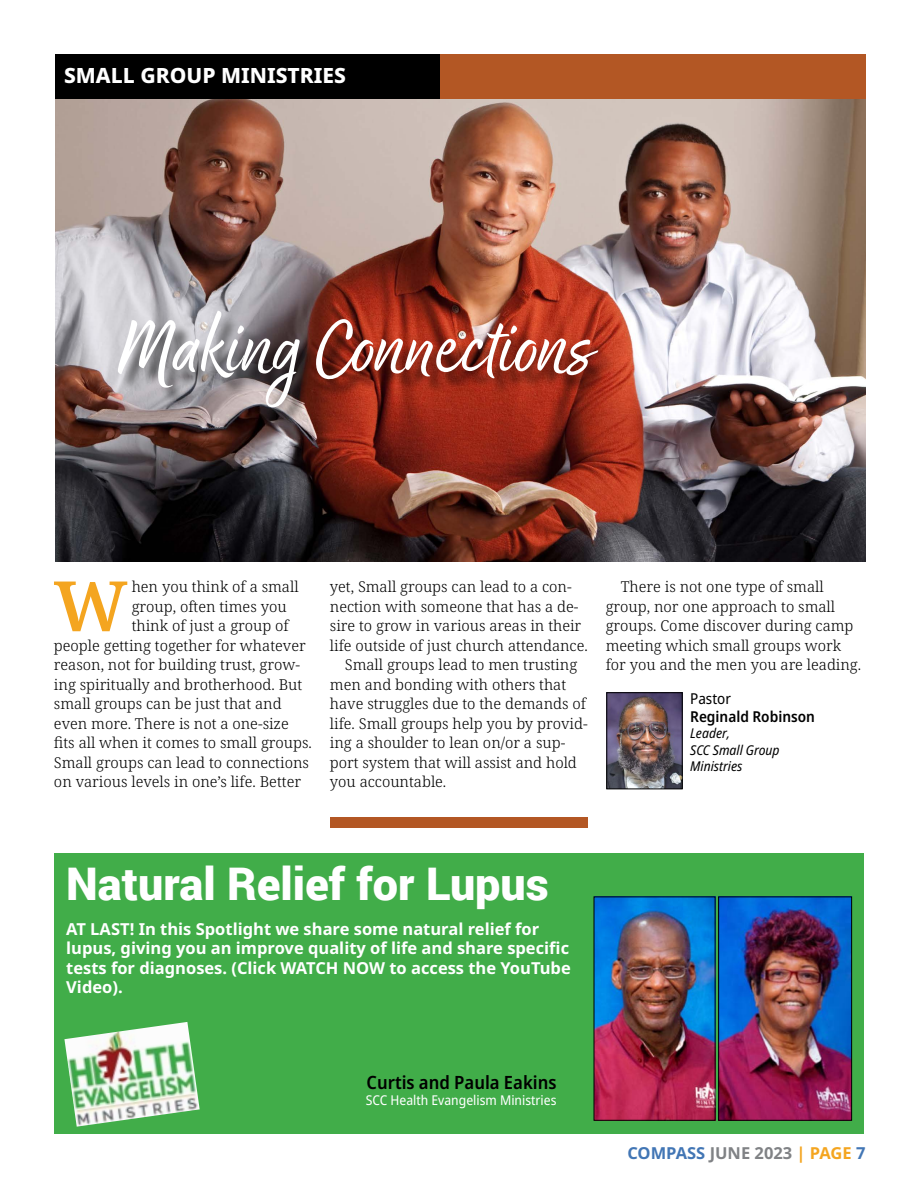
<style>
.page{position:relative;width:918px;height:1188px;background:#fff}
.page>*{position:absolute;margin:0;border:0;box-sizing:border-box;transform-origin:0 0}
.t1{font:87.15px "Good Karma Smooth";color:#fff}
.t2{font:600 69.6px "Noto Serif";color:#f4a520}
.t3{font:900 45px "Roboto";color:#fff}
.t4{font:800 21px "Noto Sans";color:#fff}
.t5{font:600 semi-condensed 18.3px "Noto Sans";color:#000}
.t6{font:700 16.5px/19.5px "Noto Sans";color:#fff}
.t7{font:700 16.5px "Noto Sans";color:#4276b5}
.t8{font:300 15px/19.5px "Noto Serif";color:#000}
.t9{font:600 semi-condensed 15px "Noto Sans";color:#000}
.t10{font:semi-condensed 15px "Noto Sans";color:#000}
.t11{font:italic semi-condensed 13.5px/16.2px "Noto Sans";color:#000}
.t12{font:semi-condensed 13.5px "Noto Sans";color:#fff}
.s1{color:#808285}
.s2{color:#f4a520}
</style>
<div class="page">
<img style="left:56px;top:99px;width:810px;height:463px">
<div style="left:56px;top:54px;width:399px;height:45px;background:#000"></div>
<div style="left:440px;top:54px;width:426px;height:45px;background:#b35724"></div>
<img style="left:609px;top:695px;width:71px;height:92px">
<div style="left:54px;top:853px;width:810px;height:281px;background:#41ad49"></div>
<img style="left:596px;top:899px;width:117px;height:219px">
<img style="left:720px;top:899px;width:130px;height:219px">
<div style="left:718px;top:897px;width:134px;height:223px;border:1px solid #000"></div>
<img style="left:64px;top:1022px;width:136px;height:105px">
<div style="left:121px;top:314px;width:495px;height:112px;background:#000;opacity:.6"></div>
<div style="left:330px;top:818px;width:258px;height:10px;background:#b35724"></div>
<h3 class="t4" style="left:64px;top:60px;width:283px">SMALL GROUP MINISTRIES</h3>
<h1 class="t1" style="left:119px;top:296px;width:474px">Making Connections</h1>
<h2 class="t2" style="left:54px;top:558px;width:75px">W</h2>
<p class="t8" style="left:132px;top:578px;width:168px">hen you think of a small</p>
<p class="t8" style="left:132px;top:597px;width:156px">group, often times you</p>
<p class="t8" style="left:132px;top:617px;width:159px">think of just a group of</p>
<p class="t8" style="left:54px;top:636px;width:253px">people getting together for whatever</p>
<p class="t8" style="left:54px;top:656px;width:248px">reason, not for building trust, grow-</p>
<p class="t8" style="left:54px;top:675px;width:250px">ing spiritually and brotherhood. But</p>
<p class="t8" style="left:54px;top:695px;width:229px">small groups can be just that and</p>
<p class="t8" style="left:54px;top:714px;width:236px">even more. There is not a one-size</p>
<p class="t8" style="left:54px;top:734px;width:259px">fits all when it comes to small groups.</p>
<p class="t8" style="left:54px;top:753px;width:256px">Small groups can lead to connections</p>
<p class="t8" style="left:54px;top:773px;width:249px">on various levels in one’s life. Better</p>
<p class="t8" style="left:330px;top:578px;width:243px">yet, Small groups can lead to a con-</p>
<p class="t8" style="left:330px;top:597px;width:250px">nection with someone that has a de-</p>
<p class="t8" style="left:330px;top:617px;width:253px">sire to grow in various areas in their</p>
<p class="t8" style="left:330px;top:636px;width:259px">life outside of just church attendance.</p>
<p class="t8" style="left:345px;top:656px;width:234px">Small groups lead to men trusting</p>
<p class="t8" style="left:330px;top:675px;width:238px">men and bonding with others that</p>
<p class="t8" style="left:330px;top:695px;width:258px">have struggles due to the demands of</p>
<p class="t8" style="left:330px;top:714px;width:259px">life. Small groups help you by provid-</p>
<p class="t8" style="left:330px;top:734px;width:237px">ing a shoulder to lean on/or a sup-</p>
<p class="t8" style="left:330px;top:753px;width:248px">port system that will assist and hold</p>
<p class="t8" style="left:330px;top:773px;width:118px">you accountable.</p>
<p class="t8" style="left:606px;top:578px;width:257px;text-indent:15px">There is not one type of small group, nor one approach to small groups. Come discover during camp meeting which small groups work for you and the men you are leading.</p>
<p class="t10" style="left:690px;top:688px;width:42px">Pastor</p>
<p class="t9" style="left:690px;top:706px;width:126px">Reginald Robinson</p>
<p class="t11" style="left:690px;top:726px;width:91px">Leader,<br>SCC Small Group<br>Ministries</p>
<h3 class="t3" style="left:66px;top:852px;width:484px">Natural Relief for Lupus</h3>
<p class="t6" style="left:66px;top:919px;width:506px">AT LAST! In this Spotlight we share some natural relief for lupus, giving you an improve quality of life and share specific tests for diagnoses. (Click WATCH NOW to access the YouTube Video).</p>
<p class="t5" style="left:367px;top:1070px;width:191px">Curtis and Paula Eakins</p>
<p class="t12" style="left:366px;top:1091px;width:192px">SCC Health Evangelism Ministries</p>
<p class="t7" style="left:627px;top:1141px;width:240px">COMPASS <span class="s1">JUNE 2023</span> <span class="s2">| PAGE</span> 7</p>
</div>
